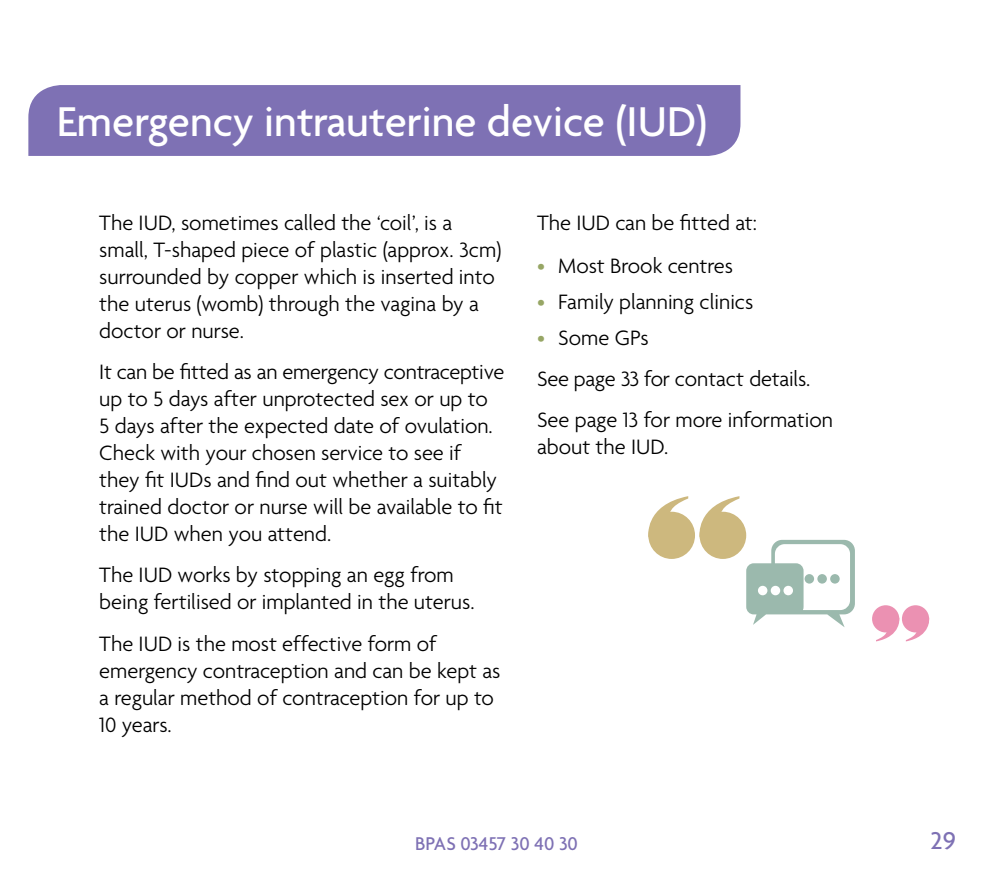
<style>
.page{position:relative;width:993px;height:886px;background:#fff}
.page>*{position:absolute;margin:0;border:0;box-sizing:border-box;transform-origin:0 0}
.t1{font:500 45px "Agenda";color:#fff}
.t2{font:500 26.25px "Agenda";color:#7e71b4}
.t3{font:300 22.5px/27px "Agenda";color:#000}
.t4{font:500 20px "Agenda";color:#7e71b4}
.s1{color:#97a665}
</style>
<div class="page">
<div style="left:28px;top:85px;width:712px;height:71px;background:#7e71b4"></div>
<div style="left:648px;top:512px;width:46px;height:47px;background:#cdb87e;border-radius:50%"></div>
<svg style="left:648px;top:496px;width:40px;height:41px"></svg>
<div style="left:699px;top:512px;width:47px;height:47px;background:#cdb87e;border-radius:50%"></div>
<svg style="left:694px;top:496px;width:45px;height:41px"></svg>
<div style="left:901px;top:605px;width:27px;height:27px;background:#eb91b2;border-radius:50%"></div>
<div style="left:871px;top:605px;width:28px;height:27px;background:#eb91b2;border-radius:50%"></div>
<svg style="left:875px;top:618px;width:55px;height:23px"></svg>
<svg style="left:746px;top:540px;width:108px;height:87px"></svg>
<h1 class="t1" style="left:57px;top:94px;width:651px">Emergency intrauterine device (IUD)</h1>
<p class="t3" style="left:99px;top:209px;width:403px">The IUD, sometimes called the ‘coil’, is a small, T-shaped piece of plastic (approx. 3cm) surrounded by copper which is inserted into the uterus (womb) through the vagina by a doctor or nurse.</p>
<p class="t3" style="left:99px;top:358px;width:406px">It can be fitted as an emergency contraceptive up to 5 days after unprotected sex or up to<br>5 days after the expected date of ovulation.<br>Check with your chosen service to see if they fit IUDs and find out whether a suitably trained doctor or nurse will be available to fit the IUD when you attend.</p>
<p class="t3" style="left:99px;top:561px;width:376px">The IUD works by stopping an egg from being fertilised or implanted in the uterus.</p>
<p class="t3" style="left:99px;top:629px;width:402px">The IUD is the most effective form of emergency contraception and can be kept as a regular method of contraception for up to<br>10 years.</p>
<p class="t3" style="left:537px;top:209px;width:221px">The IUD can be fitted at:</p>
<p class="t3" style="left:537px;top:252px;width:197px"><span class="s1">•</span> Most Brook centres</p>
<p class="t3" style="left:537px;top:288px;width:218px"><span class="s1">•</span> Family planning clinics</p>
<p class="t3" style="left:537px;top:316px;width:297px;line-height:41.2px"><span class="s1">•</span> Some GPs<br>See page 33 for contact details.<br>See page 13 for more information</p>
<p class="t3" style="left:537px;top:433px;width:133px">about the IUD.</p>
<p class="t4" style="left:415px;top:831px;width:164px">BPAS 03457 30 40 30</p>
<p class="t2" style="left:930px;top:825px;width:27px">29</p>
</div>
